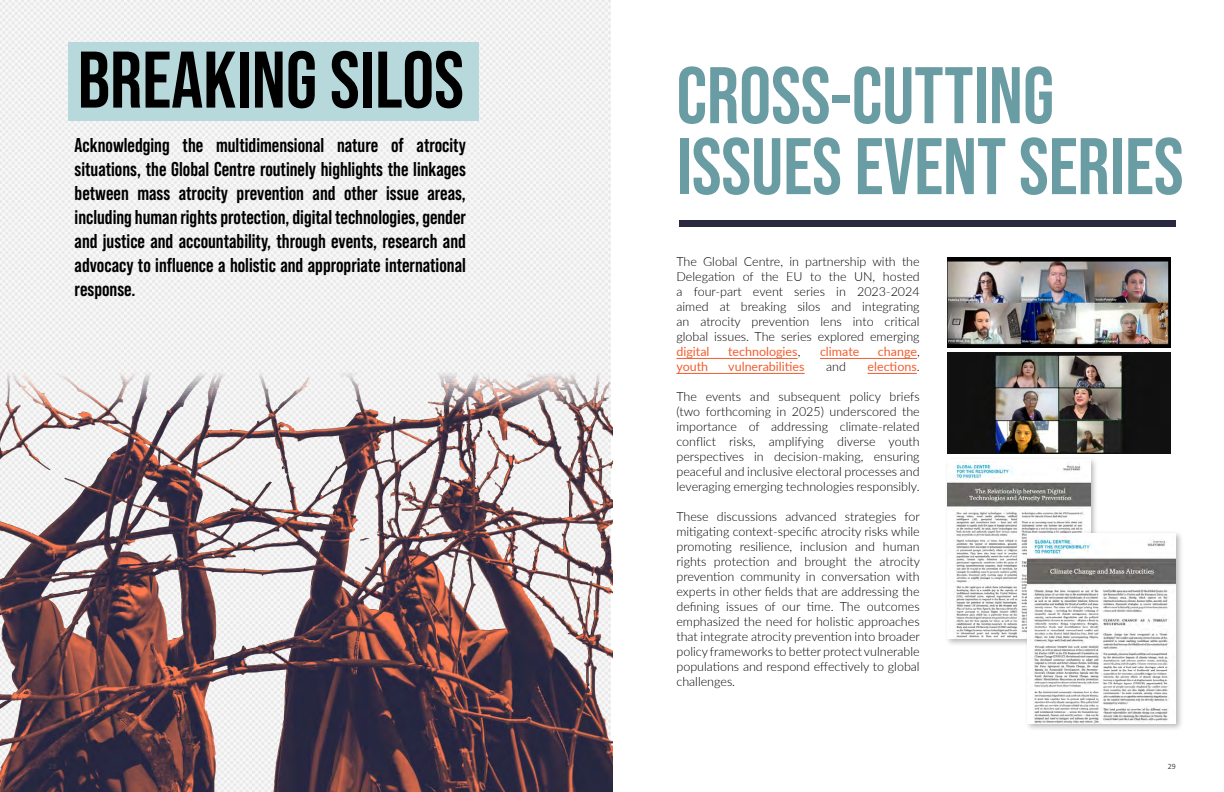
<style>
.page{position:relative;width:1224px;height:792px;background:#fff}
.page>*{position:absolute;margin:0;border:0;box-sizing:border-box;transform-origin:0 0}
.t1{font:700 80px/71px "Bebas Neue Pro";color:#699ca3}
.t2{font:700 80px "Bebas Neue Pro";color:#000}
.t3{font:700 20px/24px "Bebas Neue Pro";color:#000;text-align:justify}
.t4{font:300 12.5px/15px "Lato";color:#000;text-align:justify}
.t5{font:12.5px "Lato";color:#f15e30}
.t6{font:8px "Source Sans Pro";color:#424342}
.s1{font-weight:300;color:#000}
</style>
<div class="page">
<img style="left:0;top:0;width:611px;height:359px">
<div style="left:68px;top:43px;width:411px;height:78px;background:#b7d9dc"></div>
<hr style="left:676px;top:358px;width:122px;height:1px;background:#f15e30">
<hr style="left:820px;top:358px;width:97px;height:1px;background:#f15e30">
<hr style="left:676px;top:373px;width:129px;height:1px;background:#f15e30">
<hr style="left:868px;top:373px;width:49px;height:1px;background:#f15e30">
<img style="left:0;top:359px;width:612px;height:433px">
<img style="left:948px;top:257px;width:223px;height:91px">
<img style="left:948px;top:352px;width:223px;height:101px">
<div style="left:679px;top:220px;width:497px;height:6px;background:#282840"></div>
<div style="left:944px;top:456px;width:154px;height:190px;background:#000;opacity:.28"></div>
<img style="left:948px;top:459px;width:143px;height:180px">
<div style="left:1024px;top:530px;width:159px;height:201px;background:#000;opacity:.28"></div>
<img style="left:1028px;top:534px;width:148px;height:189px">
<h1 class="t2" style="left:78px;top:34px;width:388px">BREAKING SILOS</h1>
<p class="t3" style="left:75px;top:132px;width:393px">Acknowledging the multidimensional nature of atrocity situations, the Global Centre routinely highlights the linkages between mass atrocity prevention and other issue areas, including human rights protection, digital technologies, gender and justice and accountability, through events, research and advocacy to influence a holistic and appropriate international response.</p>
<h1 class="t1" style="left:676px;top:59px;width:509px">CROSS-CUTTING<br>ISSUES EVENT SERIES</h1>
<p class="t4" style="left:676px;top:253px;width:245px">The Global Centre, in partnership with the Delegation of the EU to the UN, hosted a four-part event series in 2023-2024 aimed at breaking silos and integrating an atrocity prevention lens into critical global issues. The series explored emerging</p>
<p class="t5" style="left:676px;top:342px;width:35px">digital</p>
<p class="t5" style="left:728px;top:342px;width:74px">technologies<span class="s1">,</span></p>
<p class="t5" style="left:820px;top:342px;width:41px">climate</p>
<p class="t5" style="left:878px;top:342px;width:43px">change<span class="s1">,</span></p>
<p class="t5" style="left:676px;top:357px;width:33px">youth</p>
<p class="t5" style="left:728px;top:357px;width:78px">vulnerabilities</p>
<p class="t4" style="left:826px;top:358px;width:21px">and</p>
<p class="t5" style="left:868px;top:357px;width:54px">elections<span class="s1">.</span></p>
<p class="t4" style="left:676px;top:388px;width:245px">The events and subsequent policy briefs (two forthcoming in 2025) underscored the importance of addressing climate-related conflict risks, amplifying diverse youth perspectives in decision-making, ensuring peaceful and inclusive electoral processes and leveraging emerging technologies responsibly.</p>
<p class="t4" style="left:676px;top:508px;width:245px">These discussions advanced strategies for mitigating context-specific atrocity risks while promoting resilience, inclusion and human rights protection and brought the atrocity prevention community in conversation with experts in other fields that are addressing the defining issues of our time. The outcomes emphasized the need for holistic approaches that integrate atrocity prevention into broader policy frameworks to better protect vulnerable populations and respond effectively to global challenges.</p>
<p class="t6" style="left:1168px;top:761px;width:10px">29</p>
</div>
